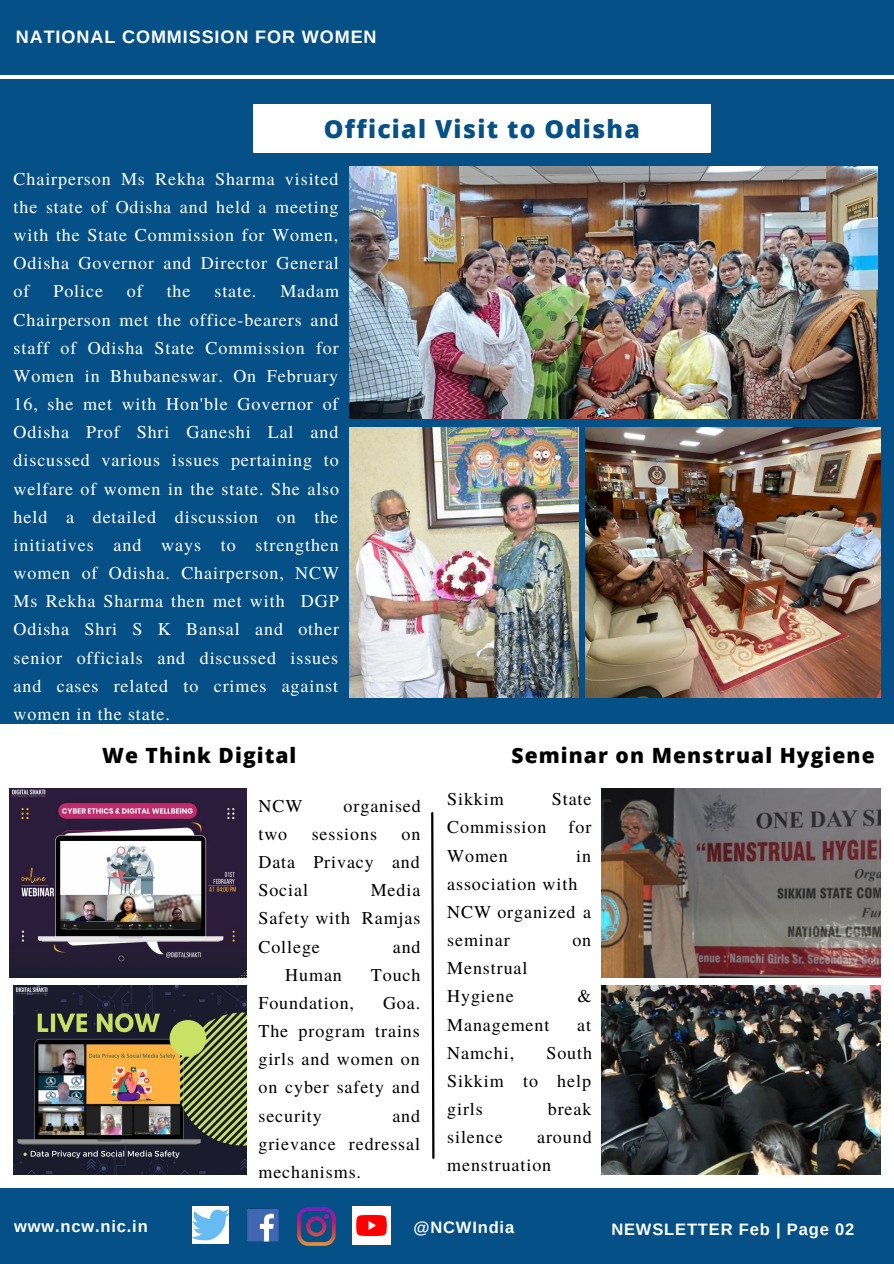
<style>
.page{position:relative;width:894px;height:1264px;background:#fff}
.page>*{position:absolute;margin:0;border:0;box-sizing:border-box;transform-origin:0 0}
.t1{font:800 24.9px "Open Sans";letter-spacing:.05em;color:#055087}
.t2{font:800 21px "Open Sans";letter-spacing:.05em;color:#000}
.t3{font:18px/28.2px "Te X Gyre Termes";letter-spacing:.05em;color:#fff;text-align:justify}
.t4{font:18px/28.2px "Te X Gyre Termes";letter-spacing:.05em;color:#000;text-align:justify}
.t5{font:700 18px "Arimo";letter-spacing:.05em;color:#fdfdff}
.t6{font:700 16.5px "Arimo";letter-spacing:.05em;color:#fdfdff}
.t7{font:700 16.5px "Arimo";letter-spacing:.05em;color:#fff}
</style>
<div class="page">
<div style="left:0;top:1187px;width:893px;height:76px;background:#055087"></div>
<img style="left:192px;top:1206px;width:36px;height:36px">
<img style="left:247px;top:1208px;width:32px;height:34px">
<img style="left:297px;top:1207px;width:39px;height:39px">
<img style="left:352px;top:1206px;width:38px;height:38px">
<div style="left:0;top:0;width:893px;height:74px;background:#055087"></div>
<svg style="left:431px;top:812px;width:4px;height:347px"></svg>
<div style="left:0;top:80px;width:893px;height:644px;background:#055087"></div>
<div style="left:253px;top:104px;width:457px;height:49px;background:#fff"></div>
<img style="left:349px;top:427px;width:229px;height:270px">
<img style="left:349px;top:167px;width:527px;height:251px">
<img style="left:585px;top:427px;width:295px;height:270px">
<img style="left:10px;top:788px;width:236px;height:189px">
<img style="left:14px;top:985px;width:233px;height:189px">
<img style="left:601px;top:788px;width:279px;height:189px">
<img style="left:601px;top:985px;width:279px;height:189px">
<p class="t5" style="left:16px;top:26px;width:362px">NATIONAL COMMISSION FOR WOMEN</p>
<p class="t1" style="left:324px;top:111px;width:317px">Official Visit to Odisha</p>
<p class="t3" style="left:14px;top:164px;width:327px">Chairperson Ms Rekha Sharma visited the state of Odisha and held a meeting with the State Commission for Women, Odisha Governor and Director General of</p>
<p class="t3" style="left:14px;top:276px;width:327px;text-indent:267px">Madam Chairperson met the office-bearers and staff of Odisha State Commission for Women in Bhubaneswar. On February 16, she met with Hon'ble Governor of Odisha Prof Shri Ganeshi Lal and discussed various issues pertaining to welfare of women in the state. She also held a detailed discussion on the initiatives and ways to strengthen women of Odisha. Chairperson, NCW Ms Rekha Sharma then met with DGP Odisha Shri S K Bansal and other senior officials and discussed issues and cases related to crimes against women in the state.</p>
<p class="t3" style="left:53px;top:276px;width:51px">Police</p>
<p class="t3" style="left:127px;top:276px;width:17px">of</p>
<p class="t3" style="left:167px;top:276px;width:25px">the</p>
<p class="t3" style="left:214px;top:276px;width:44px">state.</p>
<p class="t2" style="left:102px;top:740px;width:196px">We Think Digital</p>
<p class="t2" style="left:511px;top:740px;width:364px">Seminar on Menstrual Hygiene</p>
<p class="t4" style="left:447px;top:784px;width:58px">Sikkim</p>
<p class="t4" style="left:447px;top:784px;width:146px;text-indent:105px">State Commission for Women</p>
<p class="t4" style="left:258px;top:790px;width:45px">NCW</p>
<p class="t4" style="left:343px;top:790px;width:79px">organised</p>
<p class="t4" style="left:258px;top:818px;width:30px">two</p>
<p class="t4" style="left:311px;top:818px;width:67px">sessions</p>
<p class="t4" style="left:258px;top:818px;width:163px;text-indent:143px">on Data Privacy and Social</p>
<p class="t4" style="left:447px;top:840px;width:145px;text-indent:129px">in association with</p>
<p class="t4" style="left:447px;top:896px;width:145px">NCW organized a seminar</p>
<p class="t4" style="left:258px;top:875px;width:163px;text-indent:112px">Media Safety with Ramjas College</p>
<p class="t4" style="left:572px;top:925px;width:20px">on</p>
<p class="t4" style="left:392px;top:931px;width:29px">and</p>
<p class="t4" style="left:285px;top:959px;width:58px">Human</p>
<p class="t4" style="left:371px;top:959px;width:51px">Touch</p>
<p class="t4" style="left:258px;top:987px;width:97px">Foundation,</p>
<p class="t4" style="left:258px;top:987px;width:163px;text-indent:124px">Goa.<br>The program trains girls and women on on cyber safety and security</p>
<p class="t4" style="left:258px;top:1100px;width:163px;text-indent:134px">and grievance redressal mechanisms.</p>
<p class="t4" style="left:447px;top:953px;width:82px">Menstrual<br>Hygiene</p>
<p class="t4" style="left:577px;top:981px;width:16px">&amp;</p>
<p class="t4" style="left:447px;top:1009px;width:104px">Management</p>
<p class="t4" style="left:577px;top:1009px;width:15px">at</p>
<p class="t4" style="left:447px;top:1037px;width:68px">Namchi,</p>
<p class="t4" style="left:447px;top:1037px;width:146px;text-indent:99px">South Sikkim to help girls</p>
<p class="t4" style="left:547px;top:1093px;width:45px">break</p>
<p class="t4" style="left:447px;top:1122px;width:146px;text-indent:90px">around menstruation</p>
<p class="t4" style="left:447px;top:1122px;width:57px">silence</p>
<p class="t7" style="left:14px;top:1216px;width:135px">www.ncw.nic.in</p>
<p class="t6" style="left:413px;top:1217px;width:102px">@NCWIndia</p>
<p class="t6" style="left:611px;top:1219px;width:244px">NEWSLETTER Feb | Page 02</p>
</div>
